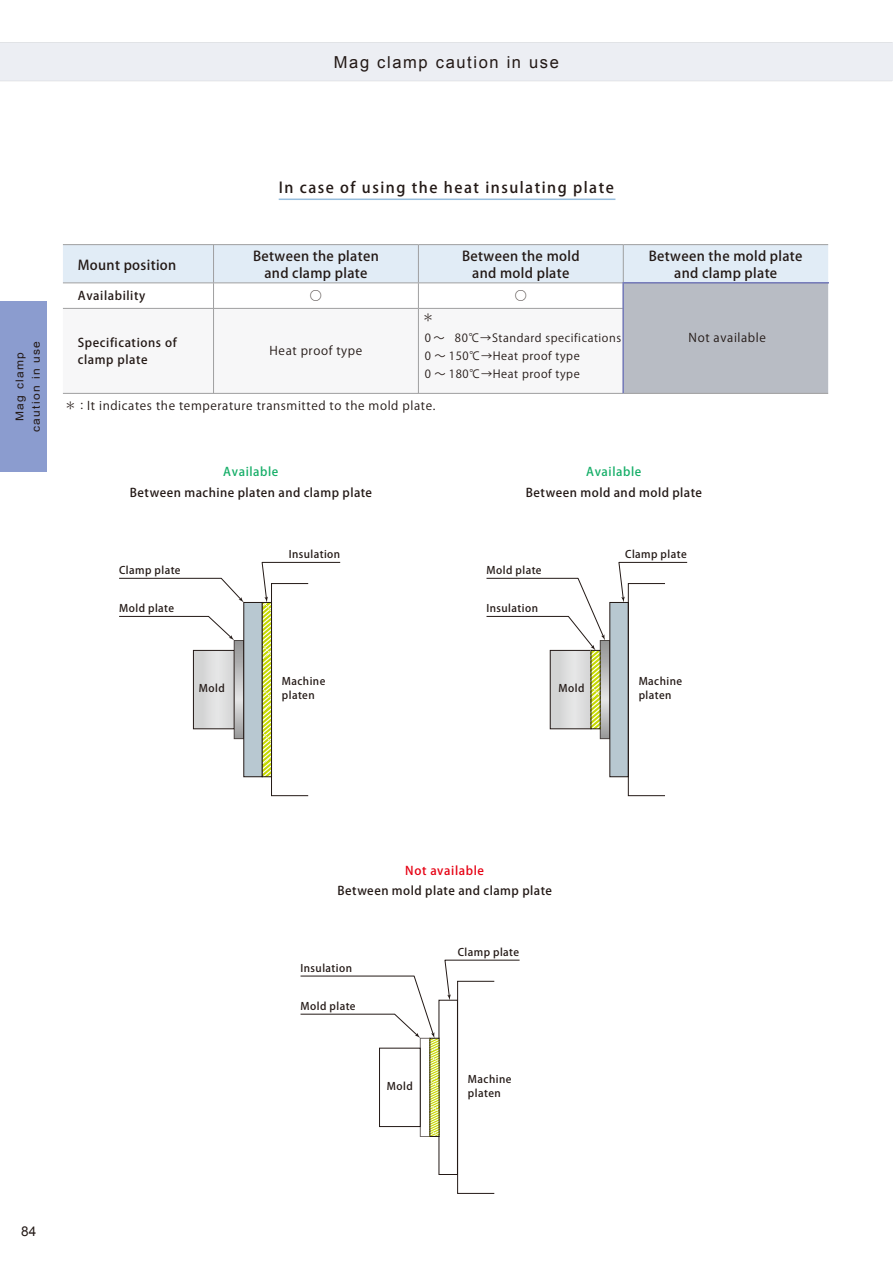
<style>
.page{position:relative;width:893px;height:1263px;background:#fff}
.page>*{position:absolute;margin:0;border:0;box-sizing:border-box;transform-origin:0 0}
.t1{font:16.5px "Arial";letter-spacing:.1em;color:#231916}
.t2{font:15px "Koz Go Pro Medium 90 msp RKSJ H";letter-spacing:.1em;color:#231916}
.t3{font:13.5px/16.5px "Koz Go Pro Medium 90 msp RKSJ H";letter-spacing:.025em;color:#231916;text-align:center}
.t4{font:13.5px "Arial";color:#231916}
.t5{font:12px/16.5px "Koz Go Pro Medium 90 msp RKSJ H";letter-spacing:.045em;color:#231916}
.t6{font:12px "Koz Go Pro Regular 90 msp RKSJ H";letter-spacing:.05em;color:#231916}
.t7{font:12px "Koz Go Pro Medium 90 msp RKSJ H";letter-spacing:.05em;color:#16ae68}
.t8{font:12px "Koz Go Pro Medium 90 msp RKSJ H";letter-spacing:.05em;color:#e60013}
.t9{font:11.25px/18px "Koz Go Pro Regular 90 msp RKSJ H";letter-spacing:.05em;color:#231916}
.t10{font:10.8px/16.5px "Arial";letter-spacing:.115em;color:#231916;text-align:center;scale:1.11 1}
.t11{font:10.5px/13.5px "Koz Go Pro Medium 90 msp RKSJ H";letter-spacing:.045em;color:#231916}
</style>
<div class="page">
<div style="left:244px;top:602px;width:18px;height:175px;background:#b8c8d1"></div>
<svg style="left:119px;top:616px;width:125px;height:123px"></svg>
<svg style="left:119px;top:578px;width:125px;height:24px"></svg>
<svg style="left:261px;top:562px;width:80px;height:234px"></svg>
<svg style="left:486px;top:562px;width:201px;height:234px"></svg>
<svg style="left:300px;top:960px;width:220px;height:234px"></svg>
<div style="left:0;top:43px;width:892px;height:38px;background:#eceef3"></div>
<hr style="left:0;top:43px;width:892px;height:1px;background:#d1d3d4">
<hr style="left:0;top:81px;width:892px;height:1px;background:#d1d3d4">
<hr style="left:279px;top:199px;width:336px;height:1px;background:#97bede">
<hr style="left:63px;top:244px;width:355px;height:1px;background:#9f9fa0">
<hr style="left:418px;top:244px;width:205px;height:1px;background:#9f9fa0">
<hr style="left:623px;top:244px;width:205px;height:1px;background:#9f9fa0">
<svg style="left:63px;top:245px;width:766px;height:149px"></svg>
<div style="left:0;top:302px;width:47px;height:170px;background:#8b9ccf"></div>
<h1 class="t1" style="left:334px;top:53px;width:227px">Mag clamp caution in use</h1>
<p class="t10" style="left:11px;top:432px;width:84px;rotate:-90deg">Mag clamp caution in use</p>
<h2 class="t2" style="left:279px;top:182px;width:337px">In case of using the heat insulating plate</h2>
<p class="t3" style="left:78px;top:258px;width:100px">Mount position</p>
<p class="t3" style="left:253px;top:250px;width:127px">Between the platen and clamp plate</p>
<p class="t3" style="left:462px;top:250px;width:119px">Between the mold and mold plate</p>
<p class="t3" style="left:649px;top:250px;width:155px">Between the mold plate and clamp plate</p>
<p class="t5" style="left:78px;top:289px;width:69px">Availability</p>
<p class="t6" style="left:310px;top:291px;width:13px">○</p>
<p class="t6" style="left:515px;top:291px;width:13px">○</p>
<p class="t5" style="left:78px;top:336px;width:100px">Specifications of clamp plate</p>
<p class="t6" style="left:270px;top:346px;width:94px">Heat proof type</p>
<p class="t6" style="left:422px;top:313px;width:13px">＊</p>
<p class="t9" style="left:425px;top:330px;width:198px">0 ～ 80℃→Standard specifications<br>0 ～ 150℃→Heat proof type<br>0 ～ 180℃→Heat proof type</p>
<p class="t6" style="left:689px;top:333px;width:79px">Not available</p>
<p class="t6" style="left:65px;top:401px;width:372px">＊ : It indicates the temperature transmitted to the mold plate.</p>
<p class="t7" style="left:223px;top:467px;width:57px">Available</p>
<p class="t5" style="left:130px;top:486px;width:244px">Between machine platen and clamp plate</p>
<p class="t11" style="left:119px;top:565px;width:63px">Clamp plate</p>
<p class="t11" style="left:119px;top:603px;width:57px">Mold plate</p>
<p class="t11" style="left:289px;top:549px;width:53px">Insulation</p>
<p class="t7" style="left:586px;top:467px;width:57px">Available</p>
<p class="t5" style="left:526px;top:486px;width:178px">Between mold and mold plate</p>
<p class="t11" style="left:486px;top:565px;width:57px">Mold plate</p>
<p class="t11" style="left:486px;top:603px;width:53px">Insulation</p>
<p class="t11" style="left:625px;top:549px;width:63px">Clamp plate</p>
<p class="t11" style="left:282px;top:676px;width:45px">Machine platen</p>
<p class="t11" style="left:639px;top:676px;width:45px">Machine platen</p>
<p class="t11" style="left:199px;top:683px;width:28px">Mold</p>
<p class="t11" style="left:558px;top:683px;width:28px">Mold</p>
<p class="t4" style="left:21px;top:1224px;width:17px">84</p>
<p class="t8" style="left:405px;top:866px;width:80px">Not available</p>
<p class="t5" style="left:337px;top:884px;width:216px">Between mold plate and clamp plate</p>
<p class="t11" style="left:300px;top:963px;width:53px">Insulation</p>
<p class="t11" style="left:300px;top:1001px;width:57px">Mold plate</p>
<p class="t11" style="left:387px;top:1081px;width:28px">Mold</p>
<p class="t11" style="left:458px;top:947px;width:63px">Clamp plate</p>
<p class="t11" style="left:468px;top:1074px;width:45px">Machine platen</p>
</div>
